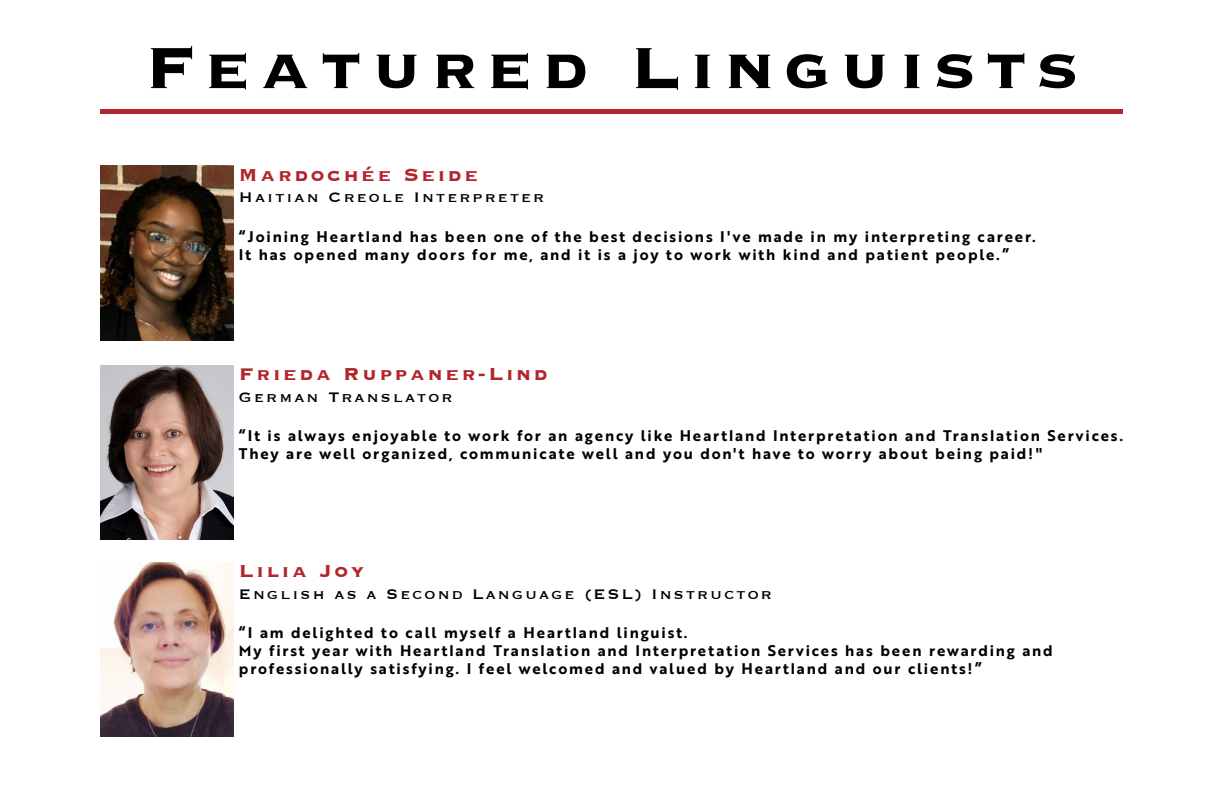
<style>
.page{position:relative;width:1224px;height:792px;background:#fff}
.page>*{position:absolute;margin:0;border:0;box-sizing:border-box;transform-origin:0 0}
.t1{font:700 76px "Copperplate";letter-spacing:.12em;color:#000}
.t2{font:700 22.5px "Copperplate";letter-spacing:.12em;color:#b2252b}
.t3{font:18px "Copperplate";letter-spacing:.12em;color:#000}
.t4{font:15px/18px "Brother 1816 Bold";letter-spacing:.12em;color:#000}
</style>
<div class="page">
<div style="left:101px;top:109px;width:1022px;height:5px;background:#b1252b"></div>
<img style="left:100px;top:166px;width:134px;height:174px">
<img style="left:100px;top:365px;width:134px;height:174px">
<img style="left:100px;top:562px;width:134px;height:175px">
<h1 class="t1" style="left:145px;top:18px;width:935px">Featured Linguists</h1>
<h2 class="t2" style="left:239px;top:160px;width:241px">Mardochée Seide</h2>
<p class="t3" style="left:239px;top:186px;width:307px">Haitian Creole Interpreter</p>
<p class="t4" style="left:239px;top:227px;width:798px">“Joining Heartland has been one of the best decisions I've made in my interpreting career.<br>It has opened many doors for me, and it is a joy to work with kind and patient people.”</p>
<h2 class="t2" style="left:239px;top:359px;width:310px">Frieda Ruppaner-Lind</h2>
<p class="t3" style="left:239px;top:385px;width:215px">German Translator</p>
<p class="t4" style="left:239px;top:426px;width:886px">“It is always enjoyable to work for an agency like Heartland Interpretation and Translation Services.<br>They are well organized, communicate well and you don't have to worry about being paid!"</p>
<h2 class="t2" style="left:239px;top:556px;width:127px">Lilia Joy</h2>
<p class="t3" style="left:239px;top:582px;width:534px">English as a Second Language (ESL) Instructor</p>
<p class="t4" style="left:239px;top:623px;width:815px">“I am delighted to call myself a Heartland linguist.<br>My first year with Heartland Translation and Interpretation Services has been rewarding and professionally satisfying. I feel welcomed and valued by Heartland and our clients!”</p>
</div>
